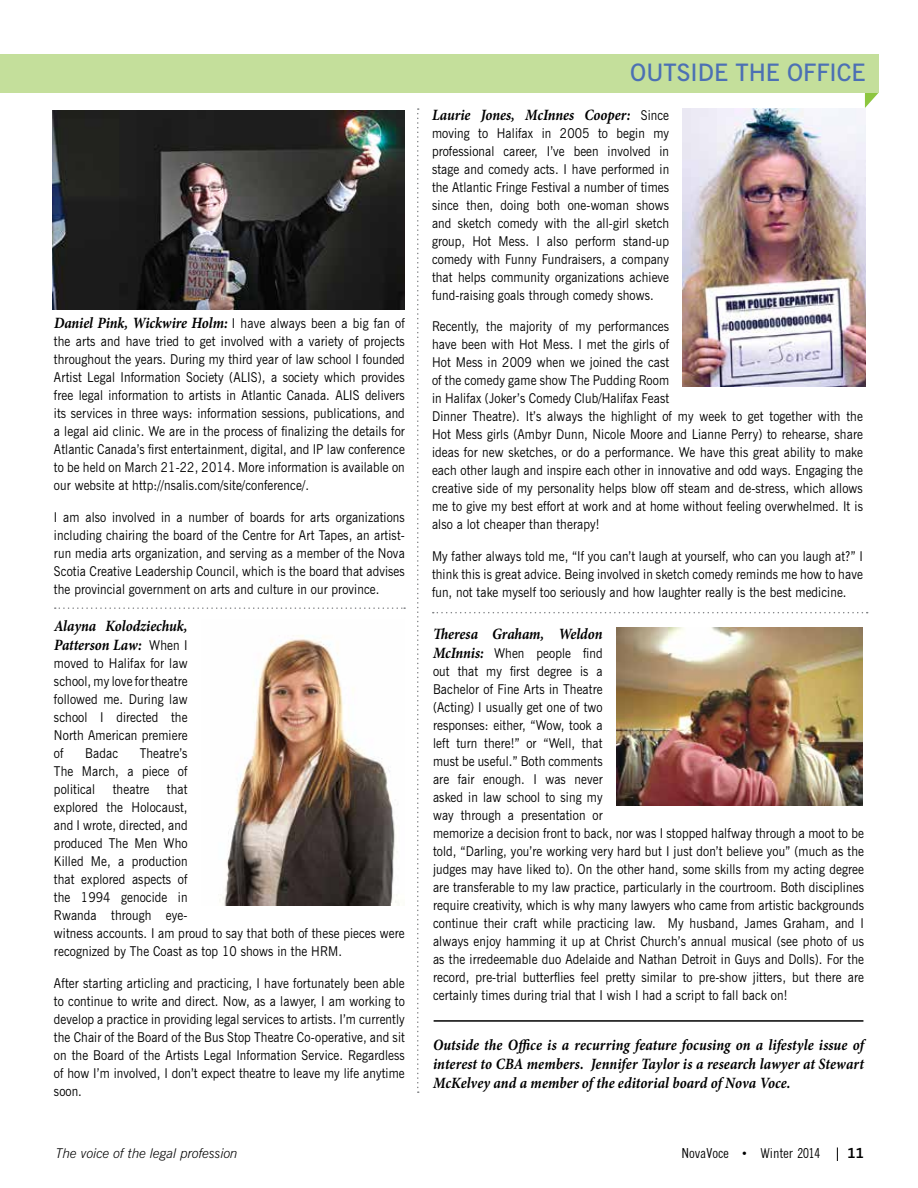
<style>
.page{position:relative;width:918px;height:1188px;background:#fff}
.page>*{position:absolute;margin:0;border:0;box-sizing:border-box;transform-origin:0 0}
.t1{font:600 24px "News Gothic BT";color:#4c70b4}
.t2{font:italic 700 15.75px/18.8px "Minion Pro";color:#000;scale:.9 1}
.t3{font:13.5px/18px "News Gothic BT";letter-spacing:.01em;color:#000;text-align:justify;scale:.9 1}
.t4{font:italic 300 13.5px "News Gothic BT";color:#000}
.t5{font:condensed 13.5px "M News Gothic";color:#000}
.t6{font:700 13.5px "M News Gothic";color:#000}
.s1{font-family:"News Gothic BT";font-weight:400;font-style:normal;font-size:13.5px}
.s2{font-family:"Minion Pro";font-weight:700;font-style:italic;font-size:15.75px}
</style>
<div class="page">
<svg style="left:837px;top:1148px;width:1px;height:13px"></svg>
<svg style="left:865px;top:93px;width:13px;height:15px"></svg>
<div style="left:55px;top:54px;width:823px;height:39px;background:#c4df9b"></div>
<div style="left:0;top:54px;width:168px;height:39px;background:#c4df9b"></div>
<hr style="left:434px;top:1020px;width:429px;height:2px;background:#000">
<svg style="left:417px;top:108px;width:2px;height:985px"></svg>
<svg style="left:55px;top:607px;width:350px;height:2px"></svg>
<svg style="left:433px;top:612px;width:435px;height:1px"></svg>
<img style="left:219px;top:635px;width:180px;height:271px">
<img style="left:52px;top:110px;width:353px;height:200px">
<img style="left:683px;top:108px;width:183px;height:278px">
<img style="left:616px;top:627px;width:247px;height:179px">
<p class="t2" style="left:54px;top:314px;width:391px">Daniel Pink, Wickwire Holm: <span class="s1">I have always been a big fan of</span></p>
<p class="t3" style="left:54px;top:333px;width:391px">the arts and have tried to get involved with a variety of projects throughout the years. During my third year of law school I founded Artist Legal Information Society (ALIS), a society which provides free legal information to artists in Atlantic Canada. ALIS delivers its services in three ways: information sessions, publications, and a legal aid clinic. We are in the process of finalizing the details for Atlantic Canada’s first entertainment, digital, and IP law conference to be held on March 21-22, 2014. More information is available on our website at http://nsalis.com/site/conference/.</p>
<p class="t3" style="left:54px;top:508px;width:391px">I am also involved in a number of boards for arts organizations including chairing the board of the Centre for Art Tapes, an artist&shy;run media arts organization, and serving as a member of the Nova Scotia Creative Leadership Council, which is the board that advises the provincial government on arts and culture in our province.</p>
<p class="t2" style="left:54px;top:617px;width:150px">Alayna Kolodziechuk,<br>Patterson Law: <span class="s1">When I</span></p>
<p class="t3" style="left:54px;top:654px;width:150px">moved to Halifax for law school, my love for theatre followed me. During law school I directed the North American premiere of</p>
<p class="t3" style="left:54px;top:744px;width:150px;text-indent:86px">Theatre’s The March, a piece of political</p>
<p class="t3" style="left:85px;top:744px;width:38px">Badac</p>
<p class="t3" style="left:54px;top:780px;width:391px;text-align:left;text-indent:113px">that<br>explored the Holocaust,<br>and I wrote, directed, and<br>produced The Men Who<br>Killed Me, a production<br>that explored aspects of<br>the 1994 genocide in<br>Rwanda through eye-<br>witness accounts. I am proud to say that both of these pieces were recognized by The Coast as top 10 shows in the HRM.</p>
<p class="t3" style="left:54px;top:974px;width:391px">After starting articling and practicing, I have fortunately been able to continue to write and direct. Now, as a lawyer, I am working to develop a practice in providing legal services to artists. I’m currently the Chair of the Board of the Bus Stop Theatre Co-operative, and sit on the Board of the Artists Legal Information Service. Regardless of how I’m involved, I don’t expect theatre to leave my life anytime soon.</p>
<p class="t3" style="left:113px;top:780px;width:42px">theatre</p>
<h1 class="t1" style="left:630px;top:58px;width:237px">OUTSIDE THE OFFICE</h1>
<p class="t2" style="left:432px;top:105px;width:265px">Laurie Jones, McInnes Cooper: <span class="s1">Since</span></p>
<p class="t3" style="left:432px;top:124px;width:265px">moving to Halifax in 2005 to begin my professional career, I’ve been involved in stage and comedy acts. I have performed in the Atlantic Fringe Festival a number of times since then, doing both one-woman shows and sketch comedy with the all-girl sketch group, Hot Mess. I also perform stand-up comedy with Funny Fundraisers, a company that helps community organizations achieve fund-raising goals through comedy shows.</p>
<p class="t3" style="left:432px;top:317px;width:480px;text-align:left">Recently, the majority of my performances<br>have been with Hot Mess. I met the girls of<br>Hot Mess in 2009 when we joined the cast<br>of the comedy game show The Pudding Room<br>in Halifax (Joker’s Comedy Club/Halifax Feast<br>Dinner Theatre). It’s always the highlight of my week to get together with the Hot Mess girls (Ambyr Dunn, Nicole Moore and Lianne Perry) to rehearse, share ideas for new sketches, or do a performance. We have this great ability to make each other laugh and inspire each other in innovative and odd ways. Engaging the creative side of my personality helps blow off steam and de-stress, which allows me to give my best effort at work and at home without feeling overwhelmed. It is also a lot cheaper than therapy!</p>
<p class="t3" style="left:432px;top:547px;width:480px">My father always told me, “If you can’t laugh at yourself, who can you laugh at?” I think this is great advice. Being involved in sketch comedy reminds me how to have fun, not take myself too seriously and how laughter really is the best medicine.</p>
<p class="t2" style="left:433px;top:624px;width:190px">Theresa Graham, Weldon</p>
<p class="t3" style="left:433px;top:644px;width:480px;text-align:left"><span class="s2">McInnis:</span> When people find<br>out that my first degree is a<br>Bachelor of Fine Arts in Theatre<br>(Acting) I usually get one of two<br>responses: either, “Wow, took a<br>left turn there!” or “Well, that<br>must be useful.” Both comments<br>are fair enough. I was never<br>asked in law school to sing my<br>way through a presentation or<br>memorize a decision front to back, nor was I stopped halfway through a moot to be told, “Darling, you’re working very hard but I just don’t believe you” (much as the judges may have liked to). On the other hand, some skills from my acting degree are transferable to my law practice, particularly in the courtroom. Both disciplines require creativity, which is why many lawyers who came from artistic backgrounds continue their craft while practicing law. My husband, James Graham, and I always enjoy hamming it up at Christ Church’s annual musical (see photo of us as the irredeemable duo Adelaide and Nathan Detroit in Guys and Dolls). For the record, pre-trial butterflies feel pretty similar to pre-show jitters, but there are certainly times during trial that I wish I had a script to fall back on!</p>
<p class="t2" style="left:433px;top:1036px;width:480px;text-align:justify">Outside the Office is a recurring feature focusing on a lifestyle issue of interest to CBA members. Jennifer Taylor is a research lawyer at Stewart McKelvey and a member of the editorial board of Nova Voce.</p>
<p class="t4" style="left:56px;top:1145px;width:183px">The voice of the legal profession</p>
<p class="t5" style="left:681px;top:1146px;width:141px">NovaVoce • Winter 2014</p>
<p class="t6" style="left:847px;top:1145px;width:18px">11</p>
</div>
